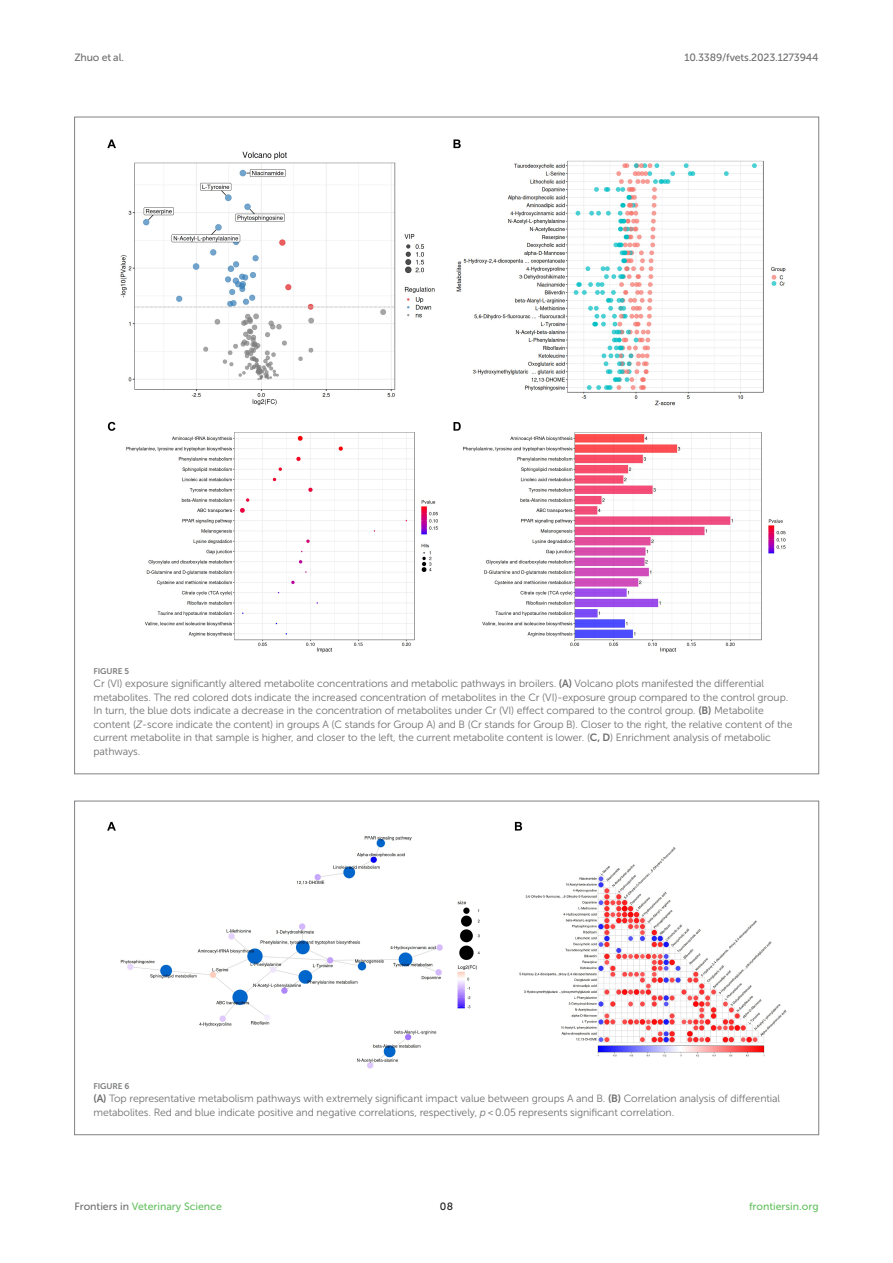
<style>
.page{position:relative;width:893px;height:1263px;background:#fff}
.page>*{position:absolute;margin:0;border:0;box-sizing:border-box;transform-origin:0 0}
.FIG_LEG{font:10.5px/13.5px "Museo Sans 300";letter-spacing:-.01em;color:#706f70}
.t1{font:10.5px "Museo Sans 500";color:#65c161}
.t2{font:10.5px "Museo Sans 500";letter-spacing:-.015em;color:#706f70}
.t3{font:10.5px "Museo Sans 500";color:#1b1c1b}
.FIG_HD{font:8.25px "Museo Sans 700";letter-spacing:-.01em;color:#7e7f7f}
.s1{font-family:"Museo Sans 700"}
.s2{font-style:italic}
.s3{color:#706f70}
</style>
<div class="page">
<img style="left:107px;top:139px;width:679px;height:514px">
<img style="left:107px;top:821px;width:680px;height:248px">
<p class="t2" style="left:74px;top:51px;width:51px">Zhuo et al.</p>
<p class="t2" style="left:684px;top:51px;width:136px">10.3389/fvets.2023.1273944</p>
<p class="FIG_HD" style="left:94px;top:666px;width:37px">FIGURE 5</p>
<p class="FIG_LEG" style="left:94px;top:677px;width:700px">Cr (VI) exposure significantly altered metabolite concentrations and metabolic pathways in broilers. <span class="s1">(A)</span> Volcano plots manifested the differential metabolites. The red colored dots indicate the increased concentration of metabolites in the Cr (VI)-exposure group compared to the control group.<br>In turn, the blue dots indicate a decrease in the concentration of metabolites under Cr (VI) effect compared to the control group. <span class="s1">(B)</span> Metabolite content (<span class="s2">Z</span>-score indicate the content) in groups A (C stands for Group A) and B (Cr stands for Group B). Closer to the right, the relative content of the current metabolite in that sample is higher, and closer to the left, the current metabolite content is lower. (<span class="s1">C, D</span>) Enrichment analysis of metabolic pathways.</p>
<p class="FIG_HD" style="left:94px;top:1081px;width:37px">FIGURE 6</p>
<p class="FIG_LEG" style="left:94px;top:1092px;width:688px"><span class="s1">(A)</span> Top representative metabolism pathways with extremely significant impact value between groups A and B. <span class="s1">(B)</span> Correlation analysis of differential metabolites. Red and blue indicate positive and negative correlations, respectively, <span class="s2">p</span> &lt; 0.05 represents significant correlation.</p>
<p class="t1" style="left:74px;top:1200px;width:149px"><span class="s3">Frontiers in</span> Veterinary Science</p>
<p class="t3" style="left:440px;top:1200px;width:15px">08</p>
<p class="t1" style="left:749px;top:1200px;width:71px">frontiersin.org</p>
</div>
